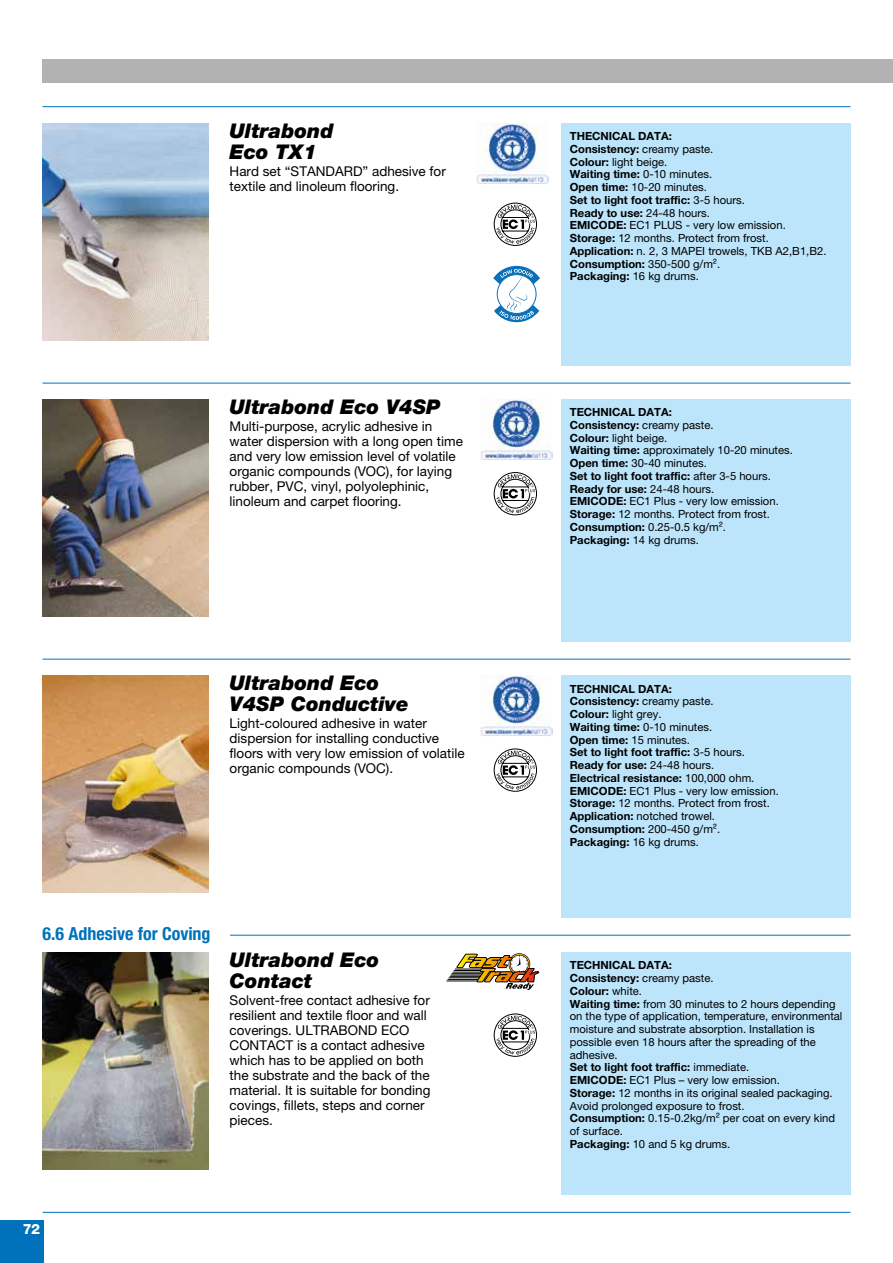
<style>
.page{position:relative;width:893px;height:1263px;background:#fff}
.page>*{position:absolute;margin:0;border:0;box-sizing:border-box;transform-origin:0 0}
.t1{font:italic 900 20.25px/21px "Helvetica Neue LTW1 G";color:#000}
.t2{font:700 condensed 18px "Helvetica Neue LTW1 G";color:#0072bb}
.t3{font:800 14.25px "Helvetica Neue LTW1 G";color:#fff}
.t4{font:13.5px/15px "Helvetica Neue LTW1 G";color:#000}
.t5{font:11.25px/12.8px "Helvetica Neue LTW1 G";color:#000}
.s1{font-weight:700}
</style>
<div class="page">
<hr style="left:43px;top:106px;width:807px;height:1px;background:#0072bb">
<hr style="left:43px;top:383px;width:807px;height:1px;background:#0072bb">
<hr style="left:43px;top:659px;width:807px;height:1px;background:#0072bb">
<hr style="left:43px;top:935px;width:807px;height:1px;background:#0072bb">
<hr style="left:43px;top:1212px;width:807px;height:1px;background:#0072bb">
<div style="left:0;top:1220px;width:43px;height:43px;background:#0072bb"></div>
<div style="left:43px;top:60px;width:850px;height:23px;background:#b3b2b2"></div>
<div style="left:561px;top:399px;width:289px;height:243px;background:#bce4fa"></div>
<div style="left:561px;top:676px;width:289px;height:242px;background:#bce4fa"></div>
<div style="left:561px;top:123px;width:289px;height:243px;background:#bce4fa"></div>
<div style="left:43px;top:927px;width:187px;height:25px;background:#fff"></div>
<img style="left:481px;top:399px;width:72px;height:61px">
<img style="left:481px;top:676px;width:72px;height:61px">
<svg style="left:492px;top:471px;width:46px;height:46px"></svg>
<svg style="left:494px;top:472px;width:43px;height:43px"></svg>
<svg style="left:492px;top:747px;width:46px;height:46px"></svg>
<svg style="left:494px;top:749px;width:43px;height:42px"></svg>
<svg style="left:492px;top:201px;width:46px;height:46px"></svg>
<svg style="left:494px;top:203px;width:43px;height:43px"></svg>
<img style="left:43px;top:400px;width:165px;height:216px">
<div style="left:561px;top:952px;width:289px;height:243px;background:#bce4fa"></div>
<img style="left:43px;top:952px;width:165px;height:217px">
<hr style="left:450px;top:976px;width:30px;height:1px;background:#000">
<hr style="left:449px;top:977px;width:30px;height:1px;background:#000">
<hr style="left:448px;top:979px;width:30px;height:1px;background:#000">
<hr style="left:446px;top:981px;width:31px;height:1px;background:#000">
<svg style="left:451px;top:953px;width:89px;height:37px"></svg>
<svg style="left:492px;top:1012px;width:46px;height:46px"></svg>
<svg style="left:494px;top:1014px;width:43px;height:42px"></svg>
<img style="left:43px;top:676px;width:165px;height:217px">
<img style="left:43px;top:123px;width:165px;height:217px">
<svg style="left:493px;top:266px;width:47px;height:56px"></svg>
<img style="left:476px;top:123px;width:72px;height:61px">
<h1 class="t1" style="left:230px;top:120px;width:105px">Ultrabond<br>Eco TX1</h1>
<p class="t4" style="left:230px;top:163px;width:218px">Hard set “STANDARD” adhesive for textile and linoleum flooring.</p>
<h1 class="t1" style="left:230px;top:396px;width:212px">Ultrabond Eco V4SP</h1>
<p class="t4" style="left:230px;top:419px;width:235px">Multi-purpose, acrylic adhesive in water dispersion with a long open time and very low emission level of volatile organic compounds (VOC), for laying rubber, PVC, vinyl, polyolephinic, linoleum and carpet flooring.</p>
<h1 class="t1" style="left:230px;top:673px;width:181px">Ultrabond Eco<br>V4SP Conductive</h1>
<p class="t4" style="left:230px;top:716px;width:236px">Light-coloured adhesive in water dispersion for installing conductive floors with very low emission of volatile organic compounds (VOC).</p>
<h2 class="t2" style="left:43px;top:923px;width:170px">6.6 Adhesive for Coving</h2>
<h1 class="t1" style="left:230px;top:950px;width:151px">Ultrabond Eco<br>Contact</h1>
<p class="t4" style="left:230px;top:993px;width:202px">Solvent-free contact adhesive for resilient and textile floor and wall coverings. ULTRABOND ECO<br>CONTACT is a contact adhesive which has to be applied on both the substrate and the back of the material. It is suitable for bonding covings, fillets, steps and corner pieces.</p>
<p class="t3" style="left:23px;top:1220px;width:19px">72</p>
<p class="t5" style="left:570px;top:130px;width:258px"><span class="s1">THECNICAL DATA:<br>Consistency:</span> creamy paste.<br><span class="s1">Colour:</span> light beige.<br><span class="s1">Waiting time:</span> 0-10 minutes.<br><span class="s1">Open time:</span> 10-20 minutes.<br><span class="s1">Set to light foot traffic:</span> 3-5 hours.<br><span class="s1">Ready to use:</span> 24-48 hours.<br><span class="s1">EMICODE:</span> EC1 PLUS - very low emission.<br><span class="s1">Storage:</span> 12 months. Protect from frost.<br><span class="s1">Application:</span> n. 2, 3 MAPEI trowels, TKB A2,B1,B2.<br><span class="s1">Consumption:</span> 350-500 g/m².<br><span class="s1">Packaging:</span> 16 kg drums.</p>
<p class="t5" style="left:570px;top:406px;width:225px"><span class="s1">TECHNICAL DATA:<br>Consistency:</span> creamy paste.<br><span class="s1">Colour:</span> light beige.<br><span class="s1">Waiting time:</span> approximately 10-20 minutes.<br><span class="s1">Open time:</span> 30-40 minutes.<br><span class="s1">Set to light foot traffic:</span> after 3-5 hours.<br><span class="s1">Ready for use:</span> 24-48 hours.<br><span class="s1">EMICODE:</span> EC1 Plus - very low emission.<br><span class="s1">Storage:</span> 12 months. Protect from frost.<br><span class="s1">Consumption:</span> 0.25-0.5 kg/m².<br><span class="s1">Packaging:</span> 14 kg drums.</p>
<p class="t5" style="left:570px;top:682px;width:210px"><span class="s1">TECHNICAL DATA:<br>Consistency:</span> creamy paste.<br><span class="s1">Colour:</span> light grey.<br><span class="s1">Waiting time:</span> 0-10 minutes.<br><span class="s1">Open time:</span> 15 minutes.<br><span class="s1">Set to light foot traffic:</span> 3-5 hours.<br><span class="s1">Ready for use:</span> 24-48 hours.<br><span class="s1">Electrical resistance:</span> 100,000 ohm.<br><span class="s1">EMICODE:</span> EC1 Plus - very low emission.<br><span class="s1">Storage:</span> 12 months. Protect from frost.<br><span class="s1">Application:</span> notched trowel.<br><span class="s1">Consumption:</span> 200-450 g/m².<br><span class="s1">Packaging:</span> 16 kg drums.</p>
<p class="t5" style="left:570px;top:959px;width:274px"><span class="s1">TECHNICAL DATA:<br>Consistency:</span> creamy paste.<br><span class="s1">Colour:</span> white.<br><span class="s1">Waiting time:</span> from 30 minutes to 2 hours depending on the type of application, temperature, environmental moisture and substrate absorption. Installation is possible even 18 hours after the spreading of the adhesive.<br><span class="s1">Set to light foot traffic:</span> immediate.<br><span class="s1">EMICODE:</span> EC1 Plus – very low emission.<br><span class="s1">Storage:</span> 12 months in its original sealed packaging.<br>Avoid prolonged exposure to frost.<br><span class="s1">Consumption:</span> 0.15-0.2kg/m² per coat on every kind of surface.<br><span class="s1">Packaging:</span> 10 and 5 kg drums.</p>
</div>
